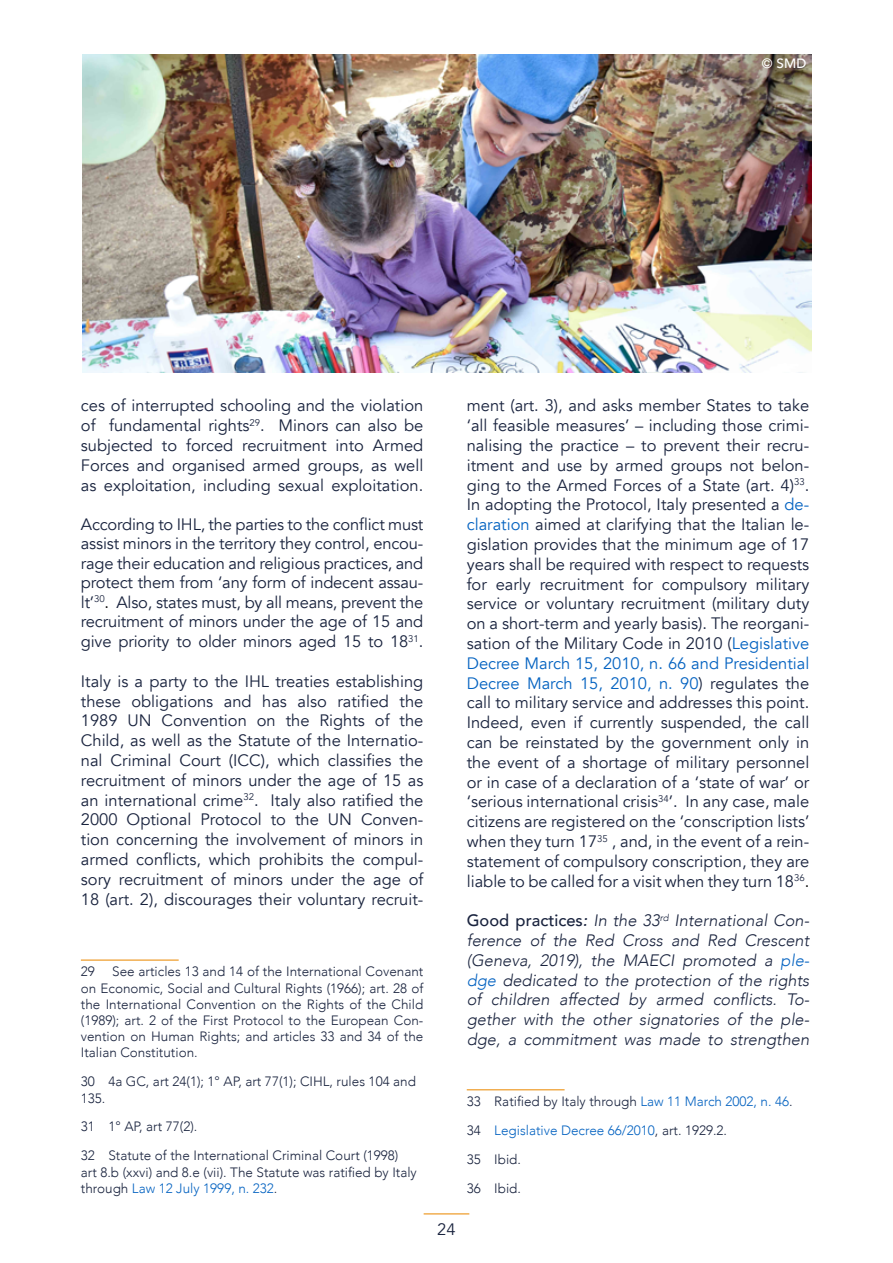
<style>
.page{position:relative;width:893px;height:1263px;background:#fff}
.page>*{position:absolute;margin:0;border:0;box-sizing:border-box;transform-origin:0 0}
.t1{font:16.5px/19.8px "Avenir";color:#19233e;text-align:justify}
.t2{font:italic 300 16.5px/19.8px "Avenir";color:#19233e;text-align:justify}
.t3{font:300 13.5px/16.2px "Avenir";color:#19233e}
.t4{font:500 13.5px "Avenir";color:#fff}
.s1{color:#000}
.s2{color:#0563c1}
.s3{font-weight:500;font-style:normal}
.s4{font-weight:500}
</style>
<div class="page">
<hr style="left:424px;top:1213px;width:45px;height:1px;background:#f1ae51">
<hr style="left:81px;top:959px;width:98px;height:2px;background:#f1ae51">
<hr style="left:467px;top:1089px;width:98px;height:1px;background:#f1ae51">
<img style="left:82px;top:54px;width:730px;height:318px">
<p class="t4" style="left:762px;top:51px;width:46px">© SMD</p>
<p class="t1" style="left:81px;top:396px;width:344px">ces of interrupted schooling and the violation of fundamental rights<sup>29</sup>. Minors can also be subjected to forced recruitment into Armed Forces and organised armed groups, as well as exploitation, including sexual exploitation.</p>
<p class="t1" style="left:81px;top:515px;width:344px">According to IHL, the parties to the conflict must assist minors in the territory they control, encou&shy;rage their education and religious practices, and protect them from ‘any form of indecent assau&shy;lt’<sup>30</sup><span class="s1">.</span> Also, states must, by all means, prevent the recruitment of minors under the age of 15 and give priority to older minors aged 15 to 18<sup>31</sup>.</p>
<p class="t1" style="left:81px;top:671px;width:344px">Italy is a party to the IHL treaties establishing these obligations and has also ratified the 1989 UN Convention on the Rights of the Child, as well as the Statute of the Internatio&shy;nal Criminal Court (ICC), which classifies the recruitment of minors under the age of 15 as an international crime<sup>32</sup>. Italy also ratified the 2000 Optional Protocol to the UN Conven&shy;tion concerning the involvement of minors in armed conflicts, which prohibits the compul&shy;sory recruitment of minors under the age of 18 (art. 2), discourages their voluntary recruit-</p>
<p class="t3" style="left:81px;top:963px;width:344px;text-align:justify;text-indent:31px">See articles 13 and 14 of the International Covenant on Economic, Social and Cultural Rights (1966); art. 28 of the International Convention on the Rights of the Child (1989); art. 2 of the First Protocol to the European Con&shy;vention on Human Rights; and articles 33 and 34 of the Italian Constitution.</p>
<p class="t3" style="left:81px;top:1073px;width:337px">30 4a GC, art 24(1); 1° AP, art 77(1); CIHL, rules 104 and<br>135.</p>
<p class="t3" style="left:81px;top:1112px;width:319px;line-height:29px">31 1° AP, art 77(2).<br>32 Statute of the International Criminal Court (1998)</p>
<p class="t3" style="left:81px;top:1164px;width:337px">art 8.b (xxvi) and 8.e (vii). The Statute was ratified by Italy through <span class="s2">Law 12 July 1999, n. 232</span>.</p>
<p class="t3" style="left:81px;top:963px;width:16px">29</p>
<p class="t1" style="left:467px;top:396px;width:344px">ment (art. 3), and asks member States to take ‘all feasible measures’ – including those crimi&shy;nalising the practice – to prevent their recru&shy;itment and use by armed groups not belon&shy;ging to the Armed Forces of a State (art. 4)<sup>33</sup>.<br>In adopting the Protocol, Italy presented a <span class="s2">de&shy;claration</span> aimed at clarifying that the Italian le&shy;gislation provides that the minimum age of 17 years shall be required with respect to requests for early recruitment for compulsory military service or voluntary recruitment (military duty on a short-term and yearly basis). The reorgani&shy;sation of the Military Code in 2010 (<span class="s2">Legislative Decree March 15, 2010, n. 66 and Presidential Decree March 15, 2010, n. 90</span>) regulates the call to military service and addresses this point.<br>Indeed, even if currently suspended, the call can be reinstated by the government only in the event of a shortage of military personnel or in case of a declaration of a ‘state of war’ or ‘serious international crisis<sup>34</sup>’. In any case, male citizens are registered on the ‘conscription lists’ when they turn 17<sup>35</sup> , and, in the event of a rein&shy;statement of compulsory conscription, they are liable to be called for a visit when they turn 18<sup>36</sup><span class="s1">.</span></p>
<p class="t2" style="left:467px;top:911px;width:344px"><span class="s3">Good practices</span><span class="s4">:</span> In the 33<sup>rd</sup> International Con&shy;ference of the Red Cross and Red Crescent (Geneva, 2019), the MAECI promoted a <span class="s2">ple&shy;dge</span> dedicated to the protection of the rights of children affected by armed conflicts. To&shy;gether with the other signatories of the ple&shy;dge, a commitment was made to strengthen</p>
<p class="t1" style="left:437px;top:1219px;width:20px">24</p>
<p class="t3" style="left:467px;top:1087px;width:327px;line-height:29px">33 Ratified by Italy through <span class="s2">Law 11 March 2002, n. 46</span>.<br>34 <span class="s2">Legislative Decree 66/2010</span>, art. 1929.2.<br>35 Ibid.<br>36 Ibid.</p>
</div>
